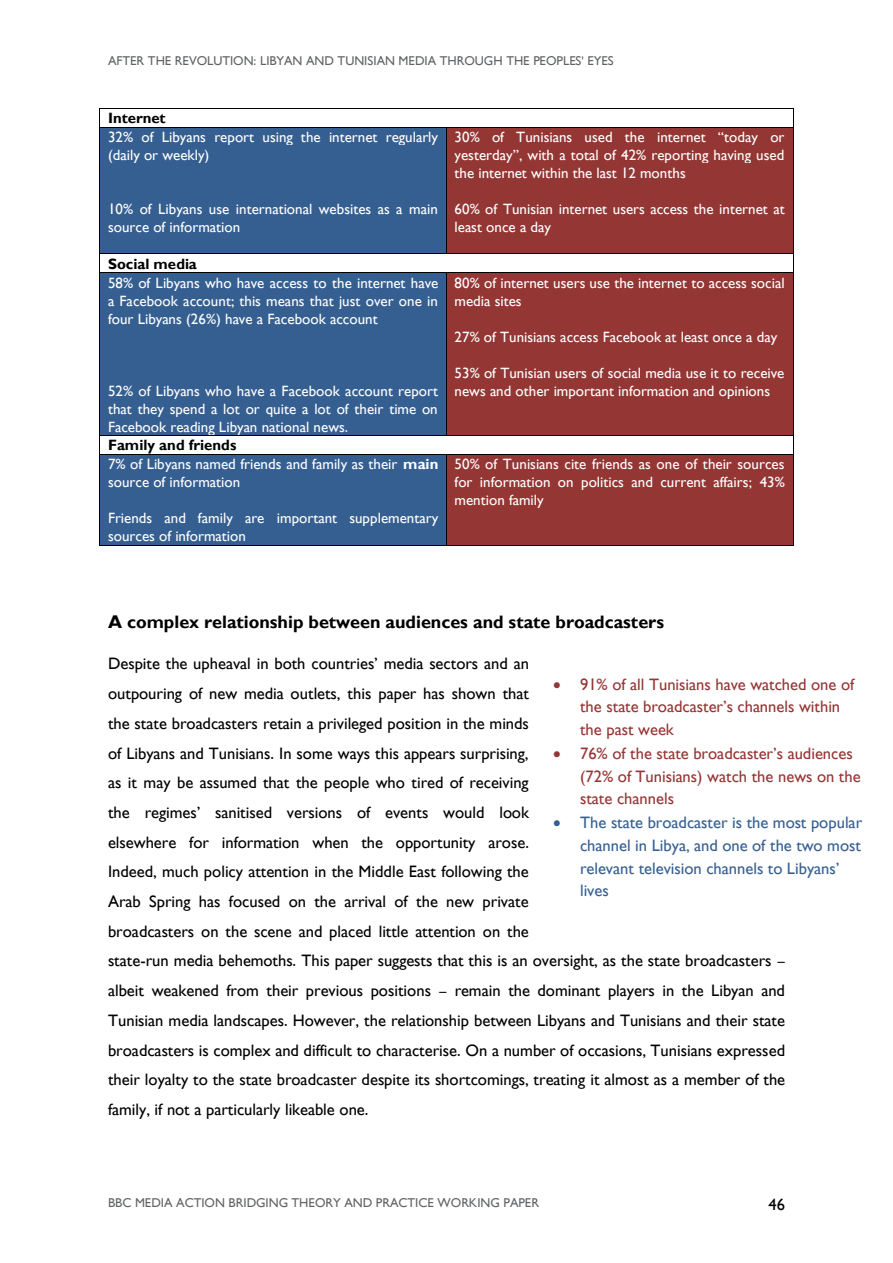
<style>
.page{position:relative;width:893px;height:1263px;background:#fff}
.page>*{position:absolute;margin:0;border:0;box-sizing:border-box;transform-origin:0 0}
.t1{font:700 18px "Gill Sans";color:#000}
.t2{font:16.5px/29.7px "Gill Sans";color:#000}
.t3{font:16.5px/22.8px "Gill Sans";color:#943634}
.t4{font:16.5px/22.8px "Gill Sans";color:#365f91}
.t5{font:15px/18px "Gill Sans";color:#fff}
.t6{font:700 15px "Gill Sans";color:#000}
.t7{font:12.75px "Gill Sans";color:#616365}
.s1{font-weight:700}
</style>
<div class="page">
<hr style="left:100px;top:108px;width:693px;height:1px;background:#000">
<div style="left:100px;top:127px;width:346px;height:126px;background:#365f91"></div>
<div style="left:447px;top:127px;width:346px;height:126px;background:#943634"></div>
<hr style="left:100px;top:127px;width:346px;height:1px;background:#000">
<hr style="left:447px;top:127px;width:346px;height:1px;background:#000">
<svg style="left:793px;top:108px;width:1px;height:19px"></svg>
<hr style="left:100px;top:127px;width:1px;height:126px;background:#000">
<hr style="left:446px;top:127px;width:1px;height:126px;background:#000">
<hr style="left:793px;top:127px;width:1px;height:126px;background:#000">
<hr style="left:100px;top:253px;width:346px;height:1px;background:#000">
<hr style="left:447px;top:253px;width:346px;height:1px;background:#000">
<div style="left:100px;top:273px;width:346px;height:162px;background:#365f91"></div>
<div style="left:447px;top:273px;width:346px;height:162px;background:#943634"></div>
<hr style="left:100px;top:272px;width:346px;height:1px;background:#000">
<hr style="left:447px;top:272px;width:346px;height:1px;background:#000">
<svg style="left:793px;top:253px;width:1px;height:20px"></svg>
<hr style="left:100px;top:273px;width:1px;height:162px;background:#000">
<hr style="left:446px;top:273px;width:1px;height:162px;background:#000">
<hr style="left:793px;top:273px;width:1px;height:162px;background:#000">
<hr style="left:100px;top:435px;width:346px;height:1px;background:#000">
<hr style="left:447px;top:435px;width:346px;height:1px;background:#000">
<div style="left:100px;top:455px;width:346px;height:90px;background:#365f91"></div>
<div style="left:447px;top:455px;width:346px;height:90px;background:#943634"></div>
<hr style="left:100px;top:454px;width:346px;height:1px;background:#000">
<hr style="left:447px;top:454px;width:346px;height:1px;background:#000">
<svg style="left:793px;top:435px;width:1px;height:20px"></svg>
<hr style="left:100px;top:455px;width:1px;height:90px;background:#000">
<hr style="left:100px;top:545px;width:346px;height:1px;background:#000">
<hr style="left:446px;top:455px;width:1px;height:90px;background:#000">
<hr style="left:447px;top:545px;width:346px;height:1px;background:#000">
<hr style="left:793px;top:455px;width:1px;height:90px;background:#000">
<p class="t7" style="left:108px;top:53px;width:507px">AFTER THE REVOLUTION: LIBYAN AND TUNISIAN MEDIA THROUGH THE PEOPLES' EYES</p>
<p class="t6" style="left:108px;top:109px;width:59px">Internet</p>
<p class="t5" style="left:108px;top:128px;width:332px">32% of Libyans report using the internet regularly (daily or weekly)</p>
<p class="t5" style="left:108px;top:200px;width:331px">10% of Libyans use international websites as a main source of information</p>
<p class="t6" style="left:108px;top:255px;width:90px">Social media</p>
<p class="t5" style="left:108px;top:273px;width:332px;text-align:justify">58% of Libyans who have access to the internet have a Facebook account; this means that just over one in four Libyans (26%) have a Facebook account</p>
<p class="t5" style="left:108px;top:381px;width:332px;text-align:justify">52% of Libyans who have a Facebook account report that they spend a lot or quite a lot of their time on Facebook reading Libyan national news.</p>
<p class="t6" style="left:108px;top:436px;width:130px">Family and friends</p>
<p class="t5" style="left:108px;top:455px;width:332px">7% of Libyans named friends and family as their <span class="s1">main </span>source of information</p>
<p class="t5" style="left:108px;top:509px;width:332px">Friends and family are important supplementary sources of information</p>
<p class="t5" style="left:455px;top:128px;width:331px;text-align:justify">30% of Tunisians used the internet “today or yesterday”, with a total of 42% reporting having used the internet within the last 12 months</p>
<p class="t5" style="left:455px;top:200px;width:332px">60% of Tunisian internet users access the internet at least once a day</p>
<p class="t5" style="left:455px;top:273px;width:332px">80% of internet users use the internet to access social media sites</p>
<p class="t5" style="left:455px;top:327px;width:324px">27% of Tunisians access Facebook at least once a day</p>
<p class="t5" style="left:455px;top:363px;width:331px">53% of Tunisian users of social media use it to receive news and other important information and opinions</p>
<p class="t5" style="left:455px;top:455px;width:332px;text-align:justify">50% of Tunisians cite friends as one of their sources for information on politics and current affairs; 43% mention family</p>
<h1 class="t1" style="left:108px;top:611px;width:558px">A complex relationship between audiences and state broadcasters</h1>
<p class="t2" style="left:108px;top:649px;width:679px">Despite the upheaval in both countries’ media sectors and an<br>outpouring of new media outlets, this paper has shown that<br>the state broadcasters retain a privileged position in the minds<br>of Libyans and Tunisians. In some ways this appears surprising,<br>as it may be assumed that the people who tired of receiving<br>the regimes’ sanitised versions of events would look<br>elsewhere for information when the opportunity arose.<br>Indeed, much policy attention in the Middle East following the<br>Arab Spring has focused on the arrival of the new private<br>broadcasters on the scene and placed little attention on the<br>state-run media behemoths. This paper suggests that this is an oversight, as the state broadcasters – albeit weakened from their previous positions – remain the dominant players in the Libyan and Tunisian media landscapes. However, the relationship between Libyans and Tunisians and their state broadcasters is complex and difficult to characterise. On a number of occasions, Tunisians expressed their loyalty to the state broadcaster despite its shortcomings, treating it almost as a member of the family, if not a particularly likeable one.</p>
<p class="t3" style="left:580px;top:672px;width:276px;text-indent:-27px">• 91% of all Tunisians have watched one of the state broadcaster’s channels within the past week</p>
<p class="t3" style="left:580px;top:742px;width:282px;text-indent:-27px">• 76% of the state broadcaster’s audiences (72% of Tunisians) watch the news on the state channels</p>
<p class="t4" style="left:580px;top:811px;width:284px;text-indent:-27px">• The state broadcaster is the most popular channel in Libya, and one of the two most relevant television channels to Libyans’ lives</p>
<p class="t7" style="left:108px;top:1195px;width:433px">BBC MEDIA ACTION BRIDGING THEORY AND PRACTICE WORKING PAPER</p>
<p class="t2" style="left:769px;top:1190px;width:18px">46</p>
</div>
